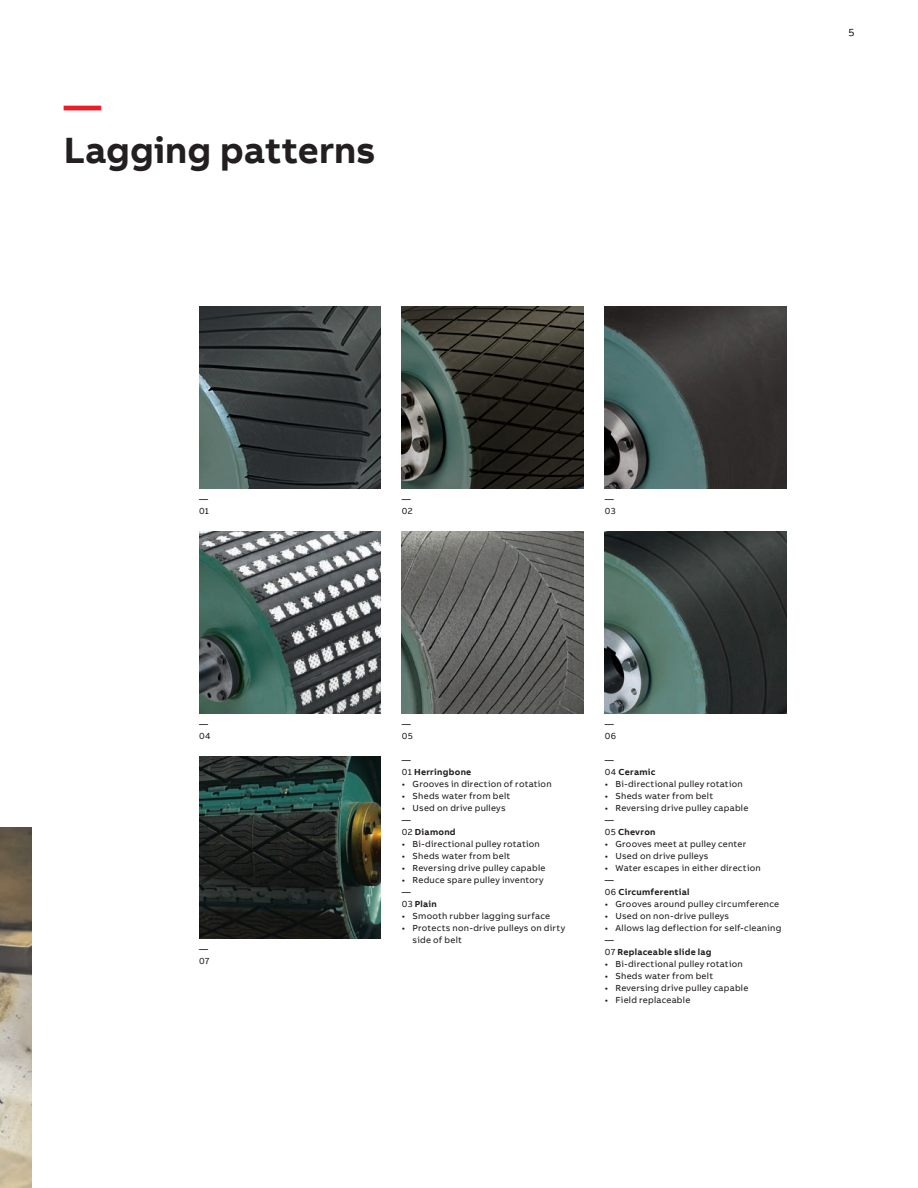
<style>
.page{position:relative;width:918px;height:1188px;background:#fff}
.page>*{position:absolute;margin:0;border:0;box-sizing:border-box;transform-origin:0 0}
.t1{font:700 37.5px "AB Bvoice";color:#231f20}
.t2{font:700 37.5px "AB Bvoice";color:#ee1c28}
.t3{font:300 10.5px "AB Bvoice";color:#231f20}
.t4{font:9px/12px "AB Bvoice";letter-spacing:.025em;color:#231f20}
.t5{font:700 9px/12px "AB Bvoice";letter-spacing:.03em;color:#231f20}
.s1{font-weight:400}
.s2{font-weight:700}
</style>
<div class="page">
<img style="left:0;top:827px;width:32px;height:361px">
<img style="left:199px;top:307px;width:182px;height:181px">
<img style="left:402px;top:307px;width:182px;height:181px">
<img style="left:605px;top:307px;width:182px;height:181px">
<img style="left:199px;top:532px;width:182px;height:181px">
<img style="left:199px;top:757px;width:182px;height:181px">
<img style="left:402px;top:532px;width:182px;height:181px">
<img style="left:605px;top:532px;width:182px;height:181px">
<h1 class="t2" style="left:64px;top:81px;width:39px">—</h1>
<h1 class="t1" style="left:64px;top:126px;width:314px">Lagging patterns</h1>
<p class="t3" style="left:848px;top:26px;width:7px">5</p>
<p class="t4" style="left:199px;top:493px;width:11px">—<br>01</p>
<p class="t4" style="left:402px;top:493px;width:12px">—<br>02</p>
<p class="t4" style="left:605px;top:493px;width:12px">—<br>03</p>
<p class="t4" style="left:199px;top:718px;width:13px">—<br>04</p>
<p class="t4" style="left:199px;top:943px;width:12px">—<br>07</p>
<p class="t4" style="left:402px;top:718px;width:13px">—<br>05</p>
<p class="t4" style="left:605px;top:718px;width:13px">—<br>06</p>
<p class="t5" style="left:402px;top:754px;width:71px"><span class="s1">—<br>01</span> Herringbone</p>
<p class="t4" style="left:402px;top:778px;width:151px">• Grooves in direction of rotation</p>
<p class="t4" style="left:402px;top:790px;width:110px">• Sheds water from belt</p>
<p class="t4" style="left:402px;top:802px;width:105px">• Used on drive pulleys —<br>02 <span class="s2">Diamond</span></p>
<p class="t4" style="left:402px;top:838px;width:139px">• Bi-directional pulley rotation</p>
<p class="t4" style="left:402px;top:850px;width:110px">• Sheds water from belt</p>
<p class="t4" style="left:402px;top:862px;width:145px">• Reversing drive pulley capable</p>
<p class="t4" style="left:402px;top:874px;width:143px">• Reduce spare pulley inventory —<br>03 <span class="s2">Plain</span></p>
<p class="t4" style="left:402px;top:910px;width:150px">• Smooth rubber lagging surface</p>
<p class="t4" style="left:413px;top:922px;width:154px;text-indent:-11px">• Protects non-drive pulleys on dirty side of belt</p>
<p class="t5" style="left:605px;top:754px;width:52px"><span class="s1">—<br>04</span> Ceramic</p>
<p class="t4" style="left:605px;top:778px;width:139px">• Bi-directional pulley rotation</p>
<p class="t4" style="left:605px;top:790px;width:110px">• Sheds water from belt</p>
<p class="t4" style="left:605px;top:802px;width:145px">• Reversing drive pulley capable —<br>05 <span class="s2">Chevron</span></p>
<p class="t4" style="left:605px;top:838px;width:143px">• Grooves meet at pulley center</p>
<p class="t4" style="left:605px;top:850px;width:105px">• Used on drive pulleys</p>
<p class="t4" style="left:605px;top:862px;width:157px">• Water escapes in either direction —<br>06 <span class="s2">Circumferential</span></p>
<p class="t4" style="left:605px;top:898px;width:176px">• Grooves around pulley circumference</p>
<p class="t4" style="left:605px;top:910px;width:126px">• Used on non-drive pulleys</p>
<p class="t4" style="left:605px;top:922px;width:178px">• Allows lag deflection for self-cleaning —<br>07 <span class="s2">Replaceable slide lag</span></p>
<p class="t4" style="left:605px;top:958px;width:139px">• Bi-directional pulley rotation</p>
<p class="t4" style="left:605px;top:970px;width:110px">• Sheds water from belt</p>
<p class="t4" style="left:605px;top:982px;width:145px">• Reversing drive pulley capable</p>
<p class="t4" style="left:605px;top:994px;width:87px">• Field replaceable</p>
</div>
